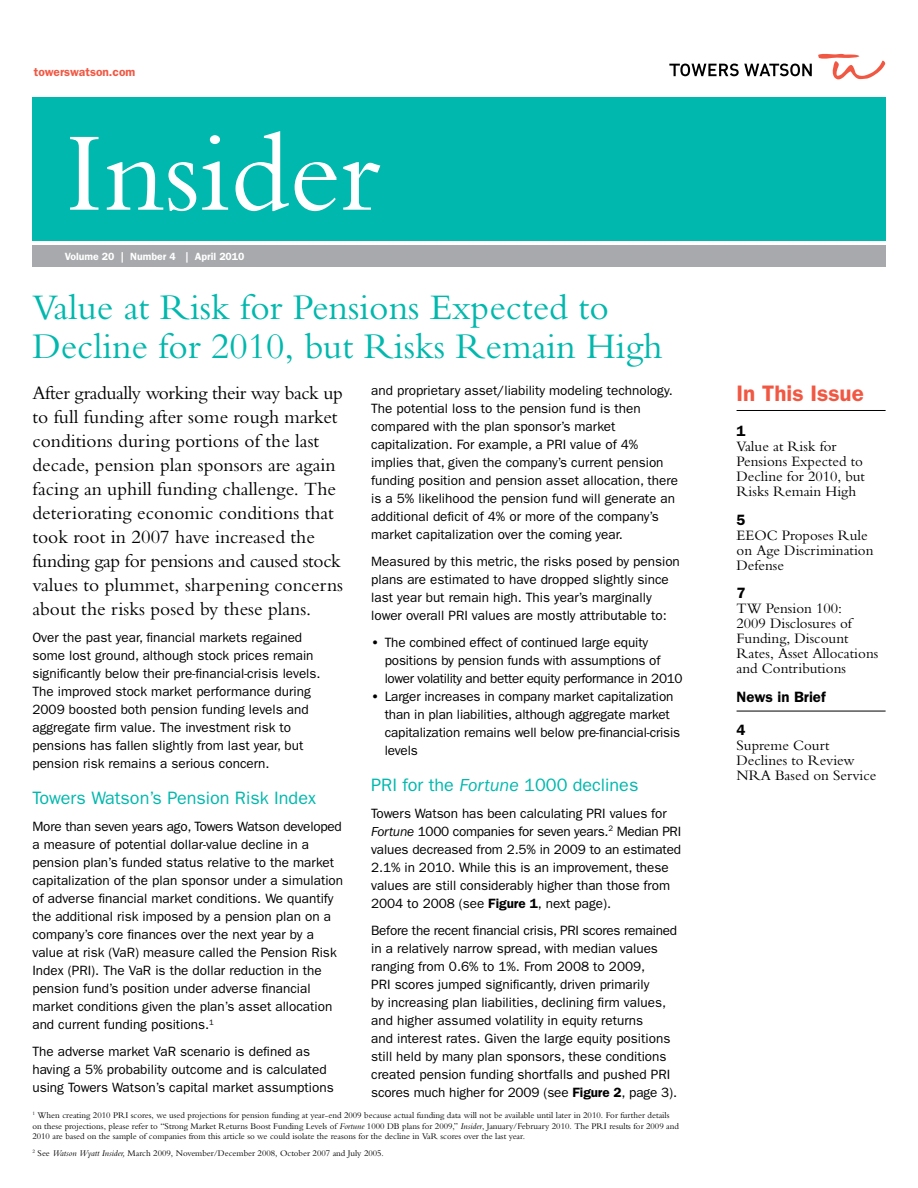
<style>
.page{position:relative;width:918px;height:1188px;background:#fff}
.page>*{position:absolute;margin:0;border:0;box-sizing:border-box;transform-origin:0 0}
.t1{font:117px "Bembo MT Pro";color:#fff}
.t2{font:37.5px/39px "Bembo MT Pro";color:#00b8ad}
.t3{font:600 22.5px "ITC Franklin Gothic Std";color:#f15843}
.t4{font:19.5px/24px "Bembo MT Pro";color:#000}
.t5{font:18px "ITC Franklin Gothic Std";color:#00b8ad}
.t6{font:15px/15px "Bembo MT Pro";color:#000}
.t7{font:600 15px "ITC Franklin Gothic Std";color:#000}
.t8{font:13.5px/18px "ITC Franklin Gothic Std";color:#000}
.t9{font:600 12px "ITC Franklin Gothic Std";color:#f15843}
.t10{font:600 10.5px "ITC Franklin Gothic Std";color:#fff}
.t11{font:9px/10.5px "Bembo MT Pro";color:#000}
.s1{font-weight:600}
.s2{font-style:italic}
</style>
<div class="page">
<svg style="left:818px;top:54px;width:67px;height:25px"></svg>
<svg style="left:669px;top:64px;width:143px;height:12px"></svg>
<div style="left:32px;top:245px;width:854px;height:22px;background:#a7a9ac"></div>
<div style="left:32px;top:98px;width:854px;height:143px;background:#00b8ad"></div>
<hr style="left:737px;top:410px;width:149px;height:1px;background:#000">
<hr style="left:737px;top:711px;width:149px;height:1px;background:#000">
<p class="t9" style="left:34px;top:65px;width:103px">towerswatson.com</p>
<h1 class="t1" style="left:65px;top:105px;width:316px">Insider</h1>
<p class="t10" style="left:65px;top:250px;width:181px">Volume 20 | Number 4 | April 2010</p>
<h2 class="t2" style="left:32px;top:287px;width:632px">Value at Risk for Pensions Expected to<br>Decline for 2010, but Risks Remain High</h2>
<p class="t4" style="left:32px;top:381px;width:312px">After gradually working their way back up to full funding after some rough market conditions during portions of the last decade, pension plan sponsors are again facing an uphill funding challenge. The deteriorating economic conditions that took root in 2007 have increased the funding gap for pensions and caused stock values to plummet, sharpening concerns about the risks posed by these plans.</p>
<p class="t8" style="left:32px;top:629px;width:290px">Over the past year, financial markets regained some lost ground, although stock prices remain significantly below their pre-financial-crisis levels.<br>The improved stock market performance during 2009 boosted both pension funding levels and aggregate firm value. The investment risk to pensions has fallen slightly from last year, but pension risk remains a serious concern.</p>
<h3 class="t5" style="left:32px;top:788px;width:285px">Towers Watson’s Pension Risk Index</h3>
<p class="t8" style="left:32px;top:818px;width:312px">More than seven years ago, Towers Watson developed a measure of potential dollar-value decline in a pension plan’s funded status relative to the market capitalization of the plan sponsor under a simulation of adverse financial market conditions. We quantify the additional risk imposed by a pension plan on a company’s core finances over the next year by a value at risk (VaR) measure called the Pension Risk Index (PRI). The VaR is the dollar reduction in the pension fund’s position under adverse financial market conditions given the plan’s asset allocation and current funding positions.<sup>1</sup></p>
<p class="t8" style="left:32px;top:1043px;width:303px">The adverse market VaR scenario is defined as having a 5% probability outcome and is calculated using Towers Watson’s capital market assumptions</p>
<p class="t8" style="left:371px;top:381px;width:308px">and proprietary asset/liability modeling technology.<br>The potential loss to the pension fund is then compared with the plan sponsor’s market capitalization. For example, a PRI value of 4% implies that, given the company’s current pension funding position and pension asset allocation, there is a 5% likelihood the pension fund will generate an additional deficit of 4% or more of the company’s market capitalization over the coming year.</p>
<p class="t8" style="left:371px;top:552px;width:310px">Measured by this metric, the risks posed by pension plans are estimated to have dropped slightly since last year but remain high. This year’s marginally lower overall PRI values are mostly attributable to:</p>
<p class="t8" style="left:385px;top:633px;width:299px;text-indent:-14px"><span class="s1">•</span> The combined effect of continued large equity positions by pension funds with assumptions of lower volatility and better equity performance in 2010</p>
<p class="t8" style="left:385px;top:687px;width:297px;text-indent:-14px"><span class="s1">•</span> Larger increases in company market capitalization than in plan liabilities, although aggregate market capitalization remains well below pre-financial-crisis levels</p>
<h3 class="t5" style="left:371px;top:774px;width:269px">PRI for the <span class="s2">Fortune</span> 1000 declines</h3>
<p class="t8" style="left:371px;top:804px;width:312px">Towers Watson has been calculating PRI values for <span class="s2">Fortune</span> 1000 companies for seven years.<sup>2</sup> Median PRI values decreased from 2.5% in 2009 to an estimated 2.1% in 2010. While this is an improvement, these values are still considerably higher than those from 2004 to 2008 (see <span class="s1">Figure 1</span>, next page).</p>
<p class="t8" style="left:371px;top:921px;width:308px">Before the recent financial crisis, PRI scores remained in a relatively narrow spread, with median values ranging from 0.6% to 1%. From 2008 to 2009,<br>PRI scores jumped significantly, driven primarily<br>by increasing plan liabilities, declining firm values, and higher assumed volatility in equity returns<br>and interest rates. Given the large equity positions still held by many plan sponsors, these conditions created pension funding shortfalls and pushed PRI scores much higher for 2009 (see <span class="s1">Figure 2</span>, page 3).</p>
<p class="t11" style="left:32px;top:1110px;width:648px"><sup>1</sup> When creating 2010 PRI scores, we used projections for pension funding at year-end 2009 because actual funding data will not be available until later in 2010. For further details on these projections, please refer to “Strong Market Returns Boost Funding Levels of <span class="s2">Fortune</span> 1000 DB plans for 2009,” <span class="s2">Insider</span>, January/February 2010. The PRI results for 2009 and<br>2010 are based on the sample of companies from this article so we could isolate the reasons for the decline in VaR scores over the last year.</p>
<p class="t11" style="left:32px;top:1147px;width:353px"><sup>2</sup> See <span class="s2">Watson Wyatt Insider,</span> March 2009, November/December 2008, October 2007 and July 2005.</p>
<h3 class="t3" style="left:737px;top:380px;width:129px">In This Issue</h3>
<p class="t7" style="left:737px;top:422px;width:10px">1</p>
<p class="t6" style="left:737px;top:439px;width:130px">Value at Risk for<br>Pensions Expected to<br>Decline for 2010, but<br>Risks Remain High</p>
<p class="t7" style="left:737px;top:511px;width:10px">5</p>
<p class="t6" style="left:737px;top:527px;width:138px">EEOC Proposes Rule on Age Discrimination<br>Defense</p>
<p class="t7" style="left:737px;top:584px;width:10px">7</p>
<p class="t6" style="left:737px;top:601px;width:143px">TW Pension 100:<br>2009 Disclosures of<br>Funding, Discount<br>Rates, Asset Allocations and Contributions</p>
<p class="t7" style="left:737px;top:688px;width:90px">News in Brief</p>
<p class="t7" style="left:737px;top:721px;width:10px">4</p>
<p class="t6" style="left:737px;top:737px;width:141px">Supreme Court<br>Declines to Review<br>NRA Based on Service</p>
</div>
